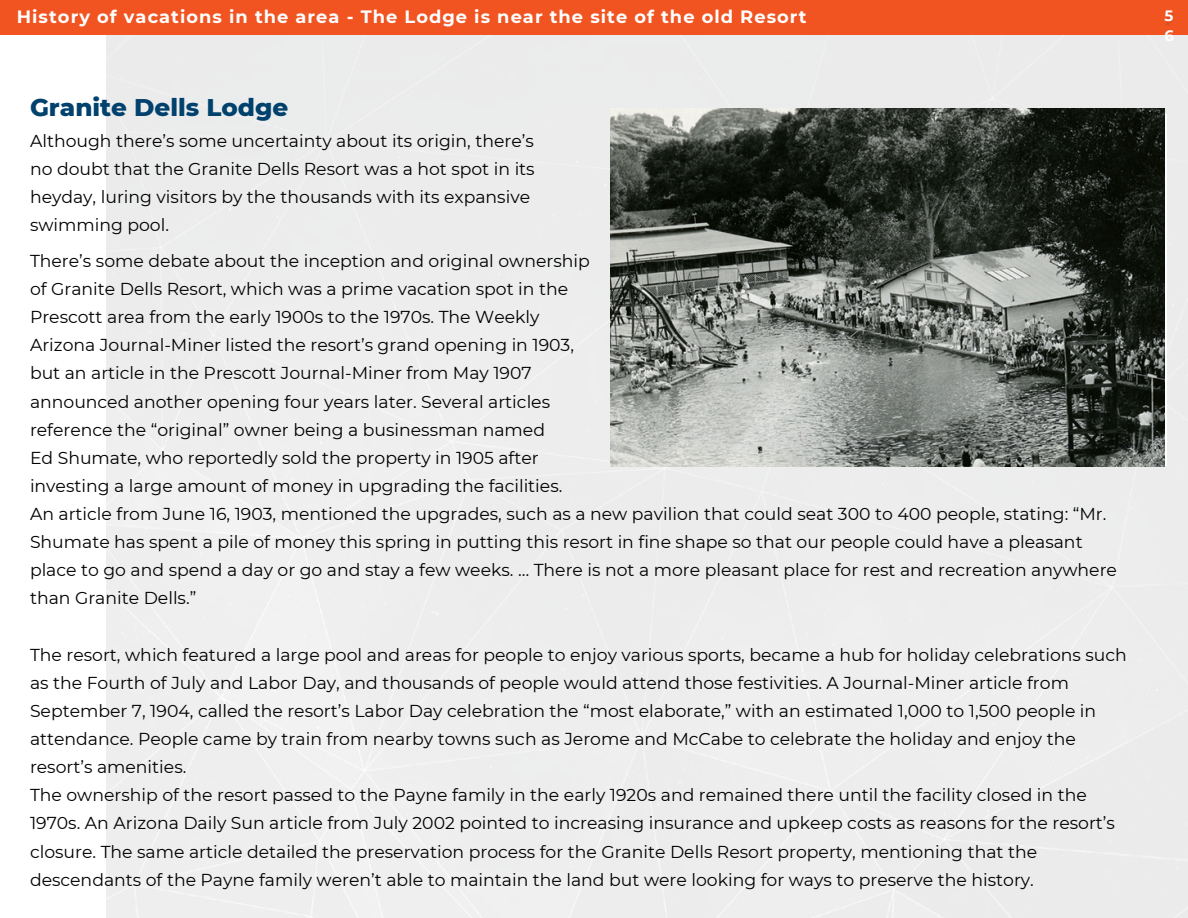
<style>
.page{position:relative;width:1188px;height:918px;background:#fff}
.page>*{position:absolute;margin:0;border:0;box-sizing:border-box;transform-origin:0 0}
.t1{font:800 24.6px "Montserrat";color:#00416d}
.t2{font:700 17.85px "Montserrat";letter-spacing:.06em;color:#fff}
.t3{font:17.25px/28.2px "Montserrat";color:#000}
.t4{font:700 15px/20.2px "Montserrat";color:#fff}
</style>
<div class="page">
<div style="left:106px;top:34px;width:1082px;height:884px;background:#ededed"></div>
<div style="left:0;top:0;width:1188px;height:34px;background:#f15421"></div>
<img style="left:610px;top:108px;width:555px;height:359px">
<p class="t2" style="left:17px;top:6px;width:791px">History of vacations in the area - The Lodge is near the site of the old Resort</p>
<p class="t4" style="left:1165px;top:6px;width:11px">5<br>6</p>
<p class="t1" style="left:30px;top:92px;width:260px">Granite Dells Lodge</p>
<p class="t3" style="left:30px;top:127px;width:506px">Although there’s some uncertainty about its origin, there’s no doubt that the Granite Dells Resort was a hot spot in its heyday, luring visitors by the thousands with its expansive swimming pool.</p>
<p class="t3" style="left:30px;top:247px;width:561px">There’s some debate about the inception and original ownership</p>
<p class="t3" style="left:30px;top:275px;width:540px">of Granite Dells Resort, which was a prime vacation spot in the</p>
<p class="t3" style="left:30px;top:303px;width:511px">Prescott area from the early 1900s to the 1970s. The Weekly</p>
<h1 class="t3" style="left:30px;top:331px;width:546px">Arizona Journal-Miner listed the resort’s grand opening in 1903,</h1>
<p class="t3" style="left:30px;top:359px;width:503px">but an article in the Prescott Journal-Miner from May 1907</p>
<p class="t3" style="left:30px;top:387px;width:522px">announced another opening four years later. Several articles</p>
<p class="t3" style="left:30px;top:415px;width:517px">reference the “original” owner being a businessman named</p>
<p class="t3" style="left:30px;top:444px;width:510px">Ed Shumate, who reportedly sold the property in 1905 after</p>
<p class="t3" style="left:30px;top:472px;width:534px">investing a large amount of money in upgrading the facilities.</p>
<p class="t3" style="left:30px;top:500px;width:1089px">An article from June 16, 1903, mentioned the upgrades, such as a new pavilion that could seat 300 to 400 people, stating: “Mr.<br>Shumate has spent a pile of money this spring in putting this resort in fine shape so that our people could have a pleasant place to go and spend a day or go and stay a few weeks. … There is not a more pleasant place for rest and recreation anywhere than Granite Dells.”</p>
<p class="t3" style="left:30px;top:640px;width:1098px">The resort, which featured a large pool and areas for people to enjoy various sports, became a hub for holiday celebrations such as the Fourth of July and Labor Day, and thousands of people would attend those festivities. A Journal-Miner article from September 7, 1904, called the resort’s Labor Day celebration the “most elaborate,” with an estimated 1,000 to 1,500 people in attendance. People came by train from nearby towns such as Jerome and McCabe to celebrate the holiday and enjoy the resort’s amenities.</p>
<p class="t3" style="left:30px;top:781px;width:1087px">The ownership of the resort passed to the Payne family in the early 1920s and remained there until the facility closed in the 1970s. An Arizona Daily Sun article from July 2002 pointed to increasing insurance and upkeep costs as reasons for the resort’s closure. The same article detailed the preservation process for the Granite Dells Resort property, mentioning that the descendants of the Payne family weren’t able to maintain the land but were looking for ways to preserve the history.</p>
</div>
